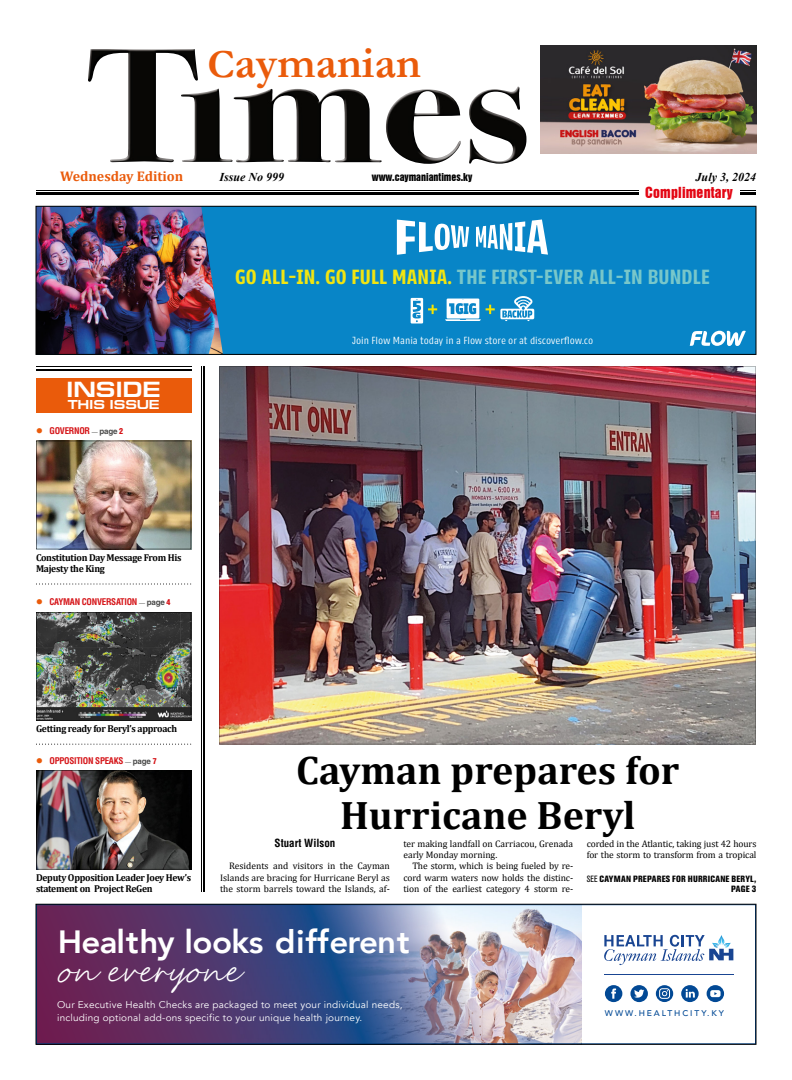
<style>
.page{position:relative;width:792px;height:1080px;background:#fff}
.page>*{position:absolute;margin:0;border:0;box-sizing:border-box;transform-origin:0 0}
.t1{font:700 45.1px "Garamond";color:#ea5b0b}
.t2{font:40.3px "Anstery Script";color:#fff}
.t3{font:700 40px/44.5px "Cambria";color:#000;text-align:center}
.t4{font:800 32.1px "Avenir";letter-spacing:-.015em;color:#fff}
.t5{font:700 22px "Europe Ext";color:#fff}
.t6{font:700 20.5px "Kaytek Headline";letter-spacing:.01em;color:#78c7ca}
.t7{font:700 14px "Cambria";color:#ea5b0b}
.t8{font:14px "Swiss 921 BT Regular A";letter-spacing:.015em;color:#e30613}
.t9{font:700 13px "Europe Ext";color:#fff}
.t10{font:italic 700 12px "Times New Roman";color:#000}
.t11{font:700 condensed 11px "Helvetica LT Std";color:#000}
.t12{font:10.3px "Kaytek Headline";color:#fff}
.t13{font:700 10px/11.4px "Cambria";letter-spacing:-.03em;color:#000;scale:.96 1}
.t14{font:10px "Swiss 921 BT Regular A";color:#000}
.t15{font:9.7px/13.6px "Avenir";letter-spacing:.02em;color:#fff}
.t16{font:9.5px/11.4px "Cambria";letter-spacing:-.01em;color:#000;text-align:justify}
.t17{font:700 condensed 9px "Helvetica LT Std";letter-spacing:-.03em;color:#d51317}
.t18{font:800 condensed 9px/10px "Akzidenz Grotesk Pro";letter-spacing:.025em;color:#000;text-align:right}
.t19{font:500 8.2px "Avenir";letter-spacing:.23em;color:#024995}
.s1{font-size:40.1px}
.s2{color:#f1e511}
.s3{color:#ea5b0b}
.s4{font-weight:900;font-stretch:normal;font-size:6px;color:#9d9d9c}
.s5{font-stretch:normal;font-size:8px;color:#4a4a49}
.s6{font-weight:900;font-size:8px}
.s7{font-weight:400}
</style>
<div class="page">
<hr style="left:203px;top:366px;width:2px;height:526px;background:#000">
<hr style="left:201px;top:366px;width:1px;height:526px;background:#000">
<img style="left:220px;top:367px;width:536px;height:377px">
<hr style="left:36px;top:369px;width:156px;height:2px;background:#000">
<hr style="left:36px;top:367px;width:156px;height:1px;background:#000">
<img style="left:36px;top:904px;width:720px;height:141px">
<img style="left:36px;top:441px;width:155px;height:108px">
<img style="left:36px;top:612px;width:155px;height:109px">
<img style="left:36px;top:771px;width:155px;height:98px">
<svg style="left:36px;top:584px;width:155px;height:1px"></svg>
<svg style="left:36px;top:744px;width:155px;height:1px"></svg>
<div style="left:36px;top:378px;width:155px;height:35px;background:#ea5b0b"></div>
<img style="left:540px;top:46px;width:216px;height:108px">
<hr style="left:36px;top:191px;width:720px;height:1px;background:#000">
<hr style="left:36px;top:192px;width:720px;height:1px;background:#000">
<hr style="left:36px;top:194px;width:720px;height:1px;background:#000">
<img style="left:88px;top:49px;width:110px;height:113px">
<img style="left:469px;top:87px;width:57px;height:77px">
<img style="left:181px;top:89px;width:53px;height:73px">
<img style="left:234px;top:89px;width:148px;height:73px">
<img style="left:386px;top:89px;width:75px;height:75px">
<div style="left:639px;top:187px;width:100px;height:11px;background:#fff"></div>
<img style="left:36px;top:206px;width:720px;height:149px">
<hr style="left:219px;top:1079px;width:537px;height:1px;background:#000">
<h1 class="t1" style="left:207px;top:32px;width:215px"><span class="s1">C</span>aymanian</h1>
<h3 class="t7" style="left:60px;top:166px;width:125px">Wednesday Edition</h3>
<p class="t10" style="left:220px;top:169px;width:66px">Issue No 999</p>
<p class="t14" style="left:372px;top:171px;width:102px">www.caymaniantimes.ky</p>
<p class="t10" style="left:696px;top:169px;width:62px">July 3, 2024</p>
<h3 class="t8" style="left:645px;top:183px;width:89px">Complimentary</h3>
<h3 class="t6" style="left:235px;top:261px;width:476px"><span class="s2">GO ALL-IN. GO FULL MANIA.</span> THE FIRST-EVER ALL-IN BUNDLE</h3>
<h3 class="t5" style="left:66px;top:378px;width:96px">INSIDE</h3>
<h3 class="t9" style="left:68px;top:398px;width:94px">THIS ISSUE</h3>
<p class="t17" style="left:36px;top:425px;width:89px"><span class="s3">●</span> GOVERNOR <span class="s4">—</span> <span class="s5">page</span> <span class="s6">2</span></p>
<p class="t12" style="left:352px;top:333px;width:243px">Join Flow Mania today in a Flow store or at discoverflow.co</p>
<p class="t13" style="left:36px;top:551px;width:153px">Constitution Day Message From His<br>Majesty the King</p>
<p class="t17" style="left:36px;top:596px;width:136px"><span class="s3">●</span> CAYMAN CONVERSATION <span class="s4">—</span> <span class="s5">page</span> <span class="s6">4</span></p>
<p class="t13" style="left:36px;top:723px;width:149px">Getting ready for Beryl’s approach</p>
<p class="t17" style="left:36px;top:755px;width:122px"><span class="s3">●</span> OPPOSITION SPEAKS <span class="s4">—</span> <span class="s5">page</span> <span class="s6">7</span></p>
<p class="t13" style="left:36px;top:871px;width:163px">Deputy Opposition Leader Joey Hew’s statement on Project ReGen</p>
<h3 class="t3" style="left:296px;top:747px;width:385px">Cayman prepares for<br>Hurricane Beryl</h3>
<p class="t11" style="left:275px;top:836px;width:62px">Stuart Wilson</p>
<p class="t16" style="left:220px;top:860px;width:171px;text-indent:9px">Residents and visitors in the Cayman Islands are bracing for Hurricane Beryl as the storm barrels toward the Islands, af-</p>
<p class="t16" style="left:403px;top:838px;width:171px">ter making landfall on Carriacou, Grenada early Monday morning.</p>
<p class="t16" style="left:403px;top:860px;width:171px;text-indent:9px">The storm, which is being fueled by re&shy;cord warm waters now holds the distinc&shy;tion of the earliest category 4 storm re-</p>
<p class="t16" style="left:587px;top:838px;width:171px">corded in the Atlantic, taking just 42 hours for the storm to transform from a tropical</p>
<p class="t18" style="left:587px;top:874px;width:171px"><span class="s7">SEE</span> CAYMAN PREPARES FOR HURRICANE BERYL,<br>PAGE 3</p>
<h3 class="t4" style="left:58px;top:917px;width:353px">Healthy looks different</h3>
<h2 class="t2" style="left:62px;top:945px;width:183px">on everyone</h2>
<p class="t15" style="left:57px;top:998px;width:347px">Our Executive Health Checks are packaged to meet your individual needs, including optional add-ons specific to your unique health journey.</p>
<p class="t19" style="left:605px;top:1006px;width:121px">WWW.HEALTHCITY.KY</p>
</div>
